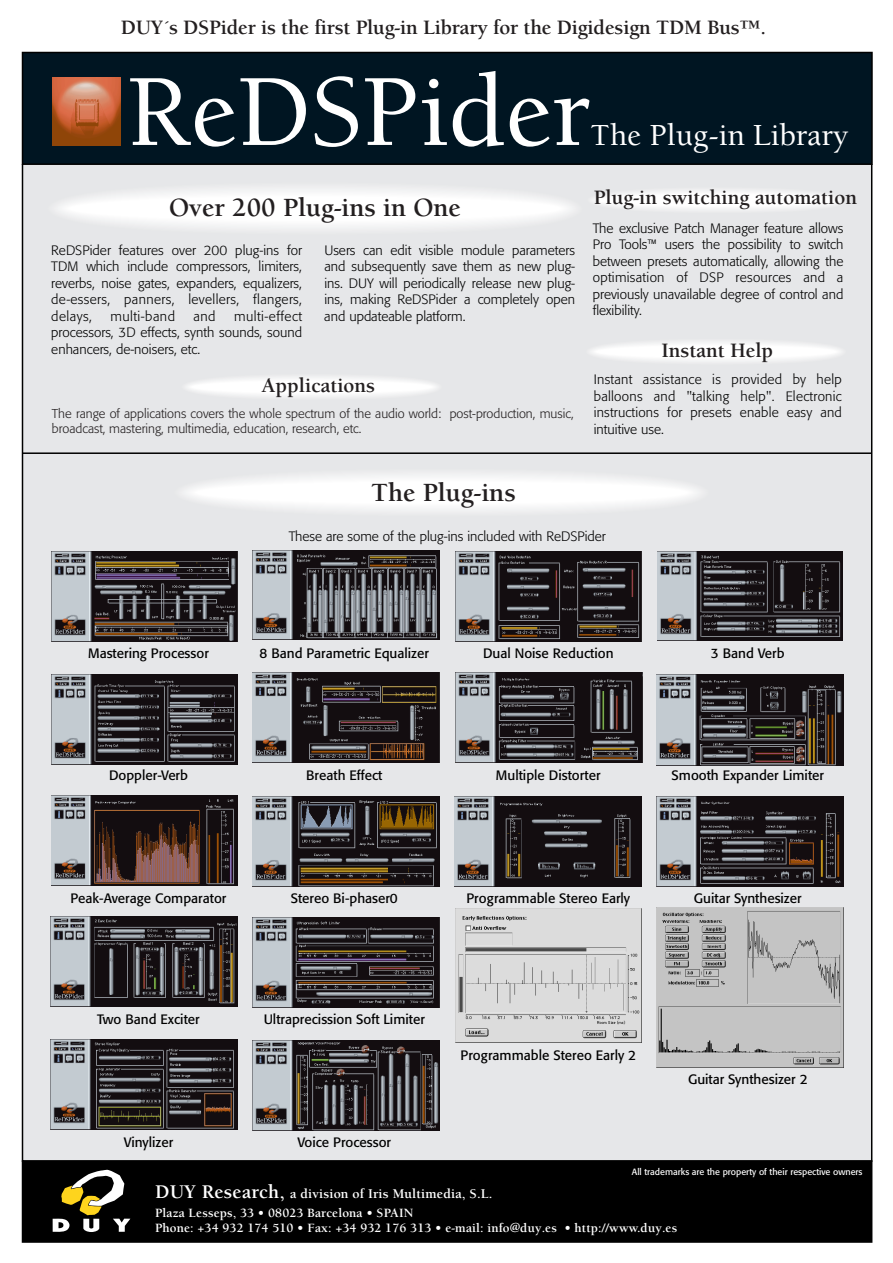
<style>
.page{position:relative;width:893px;height:1263px;background:#fff}
.page>*{position:absolute;margin:0;border:0;box-sizing:border-box;transform-origin:0 0}
.t1{font:500 105px "Berkeley";color:#fff}
.t2{font:500 31.5px "Berkeley";color:#fff}
.t3{font:700 27px "Berkeley";color:#231f20}
.t4{font:700 21px "Berkeley";letter-spacing:-.01em;color:#231f20}
.t5{font:700 13.8px "Berkeley";letter-spacing:.01em;color:#fff}
.t6{font:300 13.5px/16.5px "Formata";color:#000;text-align:justify}
.t7{font:13.5px "Formata";color:#000}
.t8{font:300 13.5px "Formata";letter-spacing:.035em;color:#000}
.t9{font:700 13.05px/14.5px "Berkeley";letter-spacing:.01em;color:#fff}
.t10{font:300 12.75px/15px "Formata";color:#231f20}
.t11{font:9px "Formata";color:#fff}
.s1{font-size:19.95px}
</style>
<div class="page">
<div style="left:22px;top:163px;width:850px;height:999px;background:#e6e7e9;border:2px solid #000"></div>
<div style="left:22px;top:52px;width:851px;height:113px;background:#001522;border:2px solid #000"></div>
<div style="left:50px;top:184px;width:530px;height:49px;background:#ebebed;border-radius:50%"></div>
<div style="left:54px;top:186px;width:522px;height:45px;background:#efeff0;border-radius:50%"></div>
<div style="left:58px;top:189px;width:514px;height:39px;background:#f3f4f4;border-radius:50%"></div>
<div style="left:63px;top:192px;width:504px;height:33px;background:#f8f8f9;border-radius:50%"></div>
<div style="left:67px;top:195px;width:496px;height:27px;background:#fdfdfd;border-radius:50%"></div>
<div style="left:588px;top:188px;width:259px;height:25px;background:#eaebec;border-radius:50%"></div>
<div style="left:589px;top:188px;width:257px;height:24px;background:#ededee;border-radius:50%"></div>
<div style="left:590px;top:189px;width:255px;height:23px;background:#eeeeef;border-radius:50%"></div>
<div style="left:592px;top:190px;width:251px;height:20px;background:#f3f4f4;border-radius:50%"></div>
<div style="left:593px;top:191px;width:249px;height:19px;background:#f4f5f5;border-radius:50%"></div>
<div style="left:595px;top:192px;width:245px;height:16px;background:#f9f9f9;border-radius:50%"></div>
<div style="left:595px;top:193px;width:245px;height:15px;background:#fafafa;border-radius:50%"></div>
<div style="left:597px;top:193px;width:241px;height:14px;background:#fdfdfd;border-radius:50%"></div>
<div style="left:597px;top:194px;width:241px;height:13px;background:#fefefe;border-radius:50%"></div>
<div style="left:587px;top:339px;width:258px;height:25px;background:#ebebed;border-radius:50%"></div>
<div style="left:587px;top:340px;width:258px;height:24px;background:#ececee;border-radius:50%"></div>
<div style="left:590px;top:341px;width:252px;height:21px;background:#f1f2f3;border-radius:50%"></div>
<div style="left:590px;top:342px;width:252px;height:20px;background:#f2f3f4;border-radius:50%"></div>
<div style="left:593px;top:343px;width:246px;height:17px;background:#f8f8f9;border-radius:50%"></div>
<div style="left:593px;top:344px;width:246px;height:16px;background:#f9f9f9;border-radius:50%"></div>
<div style="left:596px;top:345px;width:240px;height:13px;background:#fff;border-radius:50%"></div>
<div style="left:182px;top:374px;width:259px;height:25px;background:#eaebec;border-radius:50%"></div>
<div style="left:184px;top:375px;width:256px;height:24px;background:#ededee;border-radius:50%"></div>
<div style="left:184px;top:375px;width:256px;height:23px;background:#eeeeef;border-radius:50%"></div>
<div style="left:187px;top:377px;width:250px;height:20px;background:#f3f4f4;border-radius:50%"></div>
<div style="left:188px;top:378px;width:247px;height:17px;background:#f7f7f8;border-radius:50%"></div>
<div style="left:190px;top:379px;width:244px;height:16px;background:#fafafa;border-radius:50%"></div>
<div style="left:191px;top:380px;width:241px;height:13px;background:#fefefe;border-radius:50%"></div>
<div style="left:192px;top:381px;width:240px;height:12px;background:#fff;border-radius:50%"></div>
<div style="left:177px;top:470px;width:529px;height:45px;background:#ebebed;border-radius:50%"></div>
<div style="left:181px;top:472px;width:522px;height:41px;background:#efeff0;border-radius:50%"></div>
<div style="left:184px;top:474px;width:515px;height:37px;background:#f2f3f4;border-radius:50%"></div>
<div style="left:189px;top:477px;width:506px;height:31px;background:#f7f7f8;border-radius:50%"></div>
<div style="left:192px;top:479px;width:499px;height:27px;background:#fbfbfb;border-radius:50%"></div>
<div style="left:196px;top:481px;width:492px;height:23px;background:#fff;border-radius:50%"></div>
<img style="left:52px;top:78px;width:69px;height:67px">
<hr style="left:23px;top:452px;width:849px;height:2px;background:#000">
<div style="left:22px;top:1160px;width:850px;height:83px;background:#000;border:2px solid #000"></div>
<svg style="left:53px;top:1169px;width:77px;height:63px"></svg>
<img style="left:52px;top:552px;width:186px;height:89px">
<img style="left:253px;top:550px;width:186px;height:90px">
<img style="left:455px;top:551px;width:187px;height:90px">
<img style="left:657px;top:551px;width:186px;height:90px">
<img style="left:51px;top:675px;width:187px;height:89px">
<img style="left:253px;top:672px;width:187px;height:90px">
<img style="left:456px;top:673px;width:186px;height:89px">
<img style="left:656px;top:675px;width:187px;height:90px">
<img style="left:51px;top:795px;width:187px;height:90px">
<img style="left:253px;top:797px;width:186px;height:89px">
<img style="left:455px;top:797px;width:187px;height:90px">
<img style="left:656px;top:797px;width:187px;height:90px">
<img style="left:455px;top:909px;width:187px;height:134px">
<img style="left:656px;top:907px;width:188px;height:161px">
<img style="left:51px;top:916px;width:187px;height:90px">
<img style="left:252px;top:917px;width:187px;height:90px">
<img style="left:51px;top:1040px;width:187px;height:90px">
<img style="left:252px;top:1040px;width:188px;height:90px">
<h3 class="t4" style="left:121px;top:21px;width:647px">DUY´s DSPider is the first Plug-in Library for the Digidesign TDM Bus™.</h3>
<h1 class="t1" style="left:126px;top:76px;width:466px">ReDSPider</h1>
<h2 class="t2" style="left:590px;top:124px;width:259px">The Plug-in Library</h2>
<h3 class="t3" style="left:169px;top:198px;width:293px">Over 200 Plug-ins in One</h3>
<p class="t6" style="left:51px;top:244px;width:252px">ReDSPider features over 200 plug-ins for TDM which include compressors, limiters, reverbs, noise gates, expanders, equalizers, de-essers, panners, levellers, flangers, delays,</p>
<p class="t8" style="left:111px;top:311px;width:66px">multi-band</p>
<p class="t6" style="left:194px;top:310px;width:24px">and</p>
<p class="t6" style="left:51px;top:310px;width:252px;text-indent:183px">multi-effect processors, 3D effects, synth sounds, sound enhancers, de-noisers, etc.</p>
<p class="t6" style="left:324px;top:244px;width:252px">Users can edit visible module parameters and subsequently save them as new plug&shy;ins. DUY will periodically release new plug&shy;ins, making ReDSPider a completely open and updateable platform.</p>
<h3 class="t4" style="left:262px;top:378px;width:115px">Applications</h3>
<p class="t10" style="left:52px;top:408px;width:523px">The range of applications covers the whole spectrum of the audio world: post-production, music, broadcast, mastering, multimedia, education, research, etc.</p>
<h3 class="t4" style="left:594px;top:191px;width:265px">Plug-in switching automation</h3>
<p class="t6" style="left:593px;top:221px;width:252px">The exclusive Patch Manager feature allows Pro Tools™ users the possibility to switch between presets automatically, allowing the optimisation of DSP resources and a previously unavailable degree of control and flexibility.</p>
<h3 class="t4" style="left:661px;top:343px;width:113px">Instant Help</h3>
<p class="t6" style="left:594px;top:373px;width:250px">Instant assistance is provided by help balloons and "talking help". Electronic instructions for presets enable easy and intuitive use.</p>
<h3 class="t3" style="left:371px;top:483px;width:146px">The Plug-ins</h3>
<p class="t6" style="left:289px;top:529px;width:319px">These are some of the plug-ins included with ReDSPider</p>
<p class="t7" style="left:88px;top:648px;width:122px">Mastering Processor</p>
<p class="t7" style="left:260px;top:648px;width:171px">8 Band Parametric Equalizer</p>
<p class="t7" style="left:483px;top:648px;width:132px">Dual Noise Reduction</p>
<p class="t7" style="left:711px;top:648px;width:75px">3 Band Verb</p>
<p class="t7" style="left:109px;top:770px;width:81px">Doppler-Verb</p>
<p class="t7" style="left:306px;top:770px;width:78px">Breath Effect</p>
<p class="t7" style="left:496px;top:770px;width:106px">Multiple Distorter</p>
<p class="t7" style="left:672px;top:770px;width:154px">Smooth Expander Limiter</p>
<p class="t7" style="left:71px;top:893px;width:157px">Peak-Average Comparator</p>
<p class="t7" style="left:291px;top:893px;width:109px">Stereo Bi-phaser0</p>
<p class="t7" style="left:466px;top:893px;width:165px">Programmable Stereo Early</p>
<p class="t7" style="left:694px;top:893px;width:109px">Guitar Synthesizer</p>
<p class="t7" style="left:97px;top:1015px;width:104px">Two Band Exciter</p>
<p class="t7" style="left:264px;top:1015px;width:163px">Ultraprecission Soft Limiter</p>
<p class="t7" style="left:124px;top:1137px;width:51px">Vinylizer</p>
<p class="t7" style="left:297px;top:1137px;width:95px">Voice Processor</p>
<p class="t7" style="left:460px;top:1050px;width:177px">Programmable Stereo Early 2</p>
<p class="t7" style="left:688px;top:1074px;width:121px">Guitar Synthesizer 2</p>
<p class="t11" style="left:632px;top:1168px;width:232px">All trademarks are the property of their respective owners</p>
<p class="t5" style="left:155px;top:1189px;width:339px"><span class="s1">DUY Research,</span> a division of Iris Multimedia, S.L.</p>
<p class="t9" style="left:155px;top:1207px;width:524px">Plaza Lesseps, 33 • 08023 Barcelona • SPAIN<br>Phone: +34 932 174 510 • Fax: +34 932 176 313 • e-mail: info@duy.es • http://www.duy.es</p>
</div>
